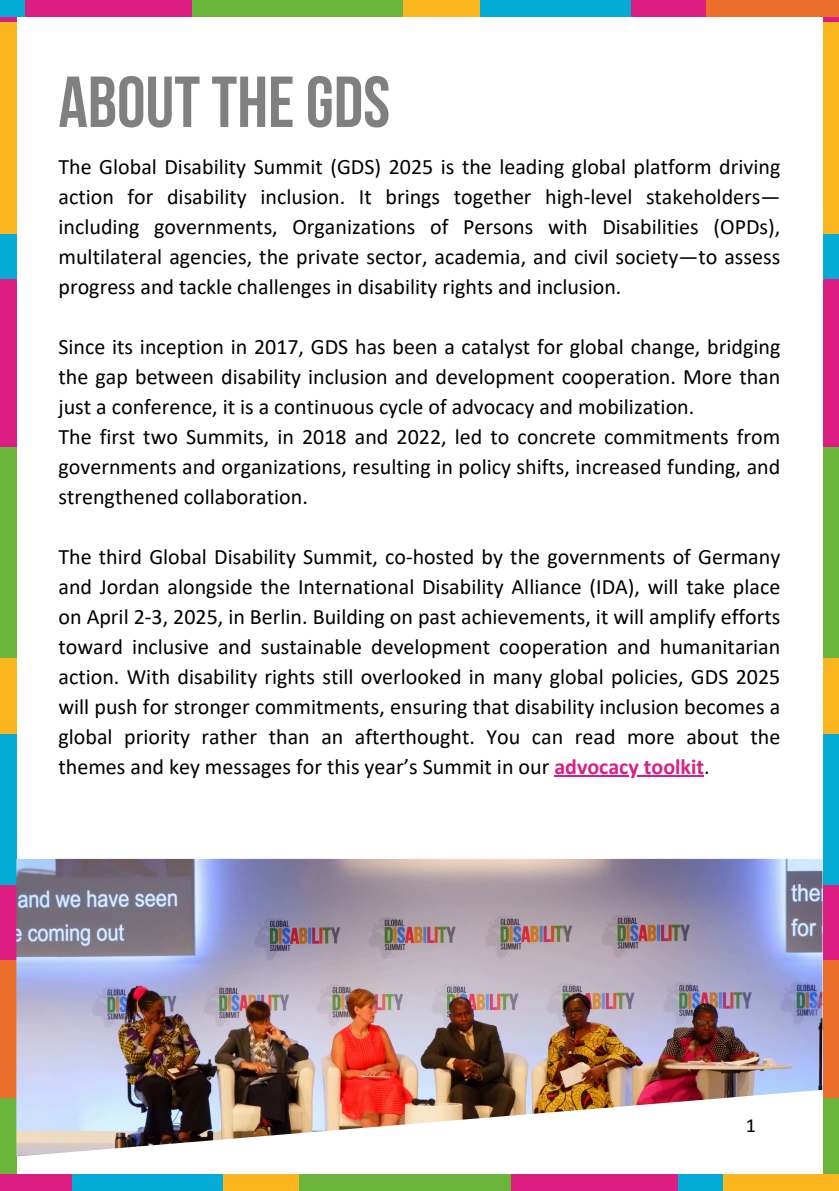
<style>
.page{position:relative;width:839px;height:1191px;background:#fff}
.page>*{position:absolute;margin:0;border:0;box-sizing:border-box;transform-origin:0 0}
.t1{font:72px "Bebas Neue Cyrillic";color:#808080}
.t2{font:22px/30px "Calibri";color:#000;text-align:justify}
.t3{font:20px "Calibri";color:#000}
.s1{font-weight:700;color:#dc1e82}
</style>
<div class="page">
<svg style="left:0;top:16px;width:16px;height:6px"></svg>
<div style="left:0;top:22px;width:16px;height:213px;background:#fab51f"></div>
<div style="left:0;top:235px;width:16px;height:45px;background:#04abd5"></div>
<div style="left:0;top:280px;width:16px;height:167px;background:#dc1e82"></div>
<div style="left:0;top:447px;width:16px;height:211px;background:#6cb53d"></div>
<div style="left:0;top:658px;width:16px;height:76px;background:#fab51f"></div>
<div style="left:0;top:734px;width:16px;height:152px;background:#04abd5"></div>
<div style="left:0;top:886px;width:16px;height:75px;background:#dc1e82"></div>
<div style="left:0;top:961px;width:16px;height:137px;background:#ed6e2a"></div>
<div style="left:0;top:1098px;width:16px;height:93px;background:#6cb53d"></div>
<svg style="left:823px;top:16px;width:15px;height:6px"></svg>
<div style="left:823px;top:22px;width:15px;height:213px;background:#fab51f"></div>
<div style="left:823px;top:235px;width:15px;height:45px;background:#04abd5"></div>
<div style="left:823px;top:280px;width:15px;height:167px;background:#dc1e82"></div>
<div style="left:823px;top:447px;width:15px;height:211px;background:#6cb53d"></div>
<div style="left:823px;top:658px;width:15px;height:76px;background:#fab51f"></div>
<div style="left:823px;top:734px;width:15px;height:152px;background:#04abd5"></div>
<div style="left:823px;top:886px;width:15px;height:75px;background:#dc1e82"></div>
<div style="left:823px;top:961px;width:15px;height:137px;background:#ed6e2a"></div>
<div style="left:823px;top:1098px;width:15px;height:93px;background:#6cb53d"></div>
<div style="left:0;top:0;width:25px;height:16px;background:#04abd5"></div>
<div style="left:25px;top:0;width:167px;height:16px;background:#dc1e82"></div>
<div style="left:192px;top:0;width:211px;height:16px;background:#6cb53d"></div>
<div style="left:403px;top:0;width:77px;height:16px;background:#fab51f"></div>
<div style="left:480px;top:0;width:151px;height:16px;background:#04abd5"></div>
<div style="left:631px;top:0;width:75px;height:16px;background:#dc1e82"></div>
<div style="left:706px;top:0;width:132px;height:16px;background:#ed6e2a"></div>
<div style="left:722px;top:1174px;width:116px;height:17px;background:#fab51f"></div>
<div style="left:677px;top:1174px;width:45px;height:17px;background:#04abd5"></div>
<div style="left:510px;top:1174px;width:167px;height:17px;background:#dc1e82"></div>
<div style="left:299px;top:1174px;width:211px;height:17px;background:#6cb53d"></div>
<div style="left:222px;top:1174px;width:77px;height:17px;background:#fab51f"></div>
<div style="left:71px;top:1174px;width:151px;height:17px;background:#04abd5"></div>
<div style="left:0;top:1174px;width:71px;height:17px;background:#dc1e82"></div>
<hr style="left:554px;top:775px;width:150px;height:2px;background:#dc1e82">
<img style="left:16px;top:859px;width:806px;height:298px">
<p class="t1" style="left:58px;top:73px;width:333px">ABOUT THEGDS</p>
<p class="t2" style="left:58px;top:153px;width:723px">The Global Disability Summit (GDS) 2025 is the leading global platform driving action for disability inclusion. It brings together high-level stakeholders— including governments, Organizations of Persons with Disabilities (OPDs), multilateral agencies, the private sector, academia, and civil society—to assess progress and tackle challenges in disability rights and inclusion.</p>
<p class="t2" style="left:58px;top:333px;width:723px">Since its inception in 2017, GDS has been a catalyst for global change, bridging the gap between disability inclusion and development cooperation. More than just a conference, it is a continuous cycle of advocacy and mobilization.</p>
<p class="t2" style="left:58px;top:423px;width:723px">The first two Summits, in 2018 and 2022, led to concrete commitments from governments and organizations, resulting in policy shifts, increased funding, and strengthened collaboration.</p>
<h1 class="t2" style="left:58px;top:543px;width:723px">The third Global Disability Summit, co-hosted by the governments of Germany and Jordan alongside the International Disability Alliance (IDA), will take place on April 2-3, 2025, in Berlin. Building on past achievements, it will amplify efforts toward inclusive and sustainable development cooperation and humanitarian action. With disability rights still overlooked in many global policies, GDS 2025 will push for stronger commitments, ensuring that disability inclusion becomes a global priority rather than an afterthought. You can read more about the themes and key messages for this year’s Summit in our <span class="s1">advocacy toolkit</span>.</h1>
<p class="t3" style="left:745px;top:1117px;width:12px">1</p>
</div>
